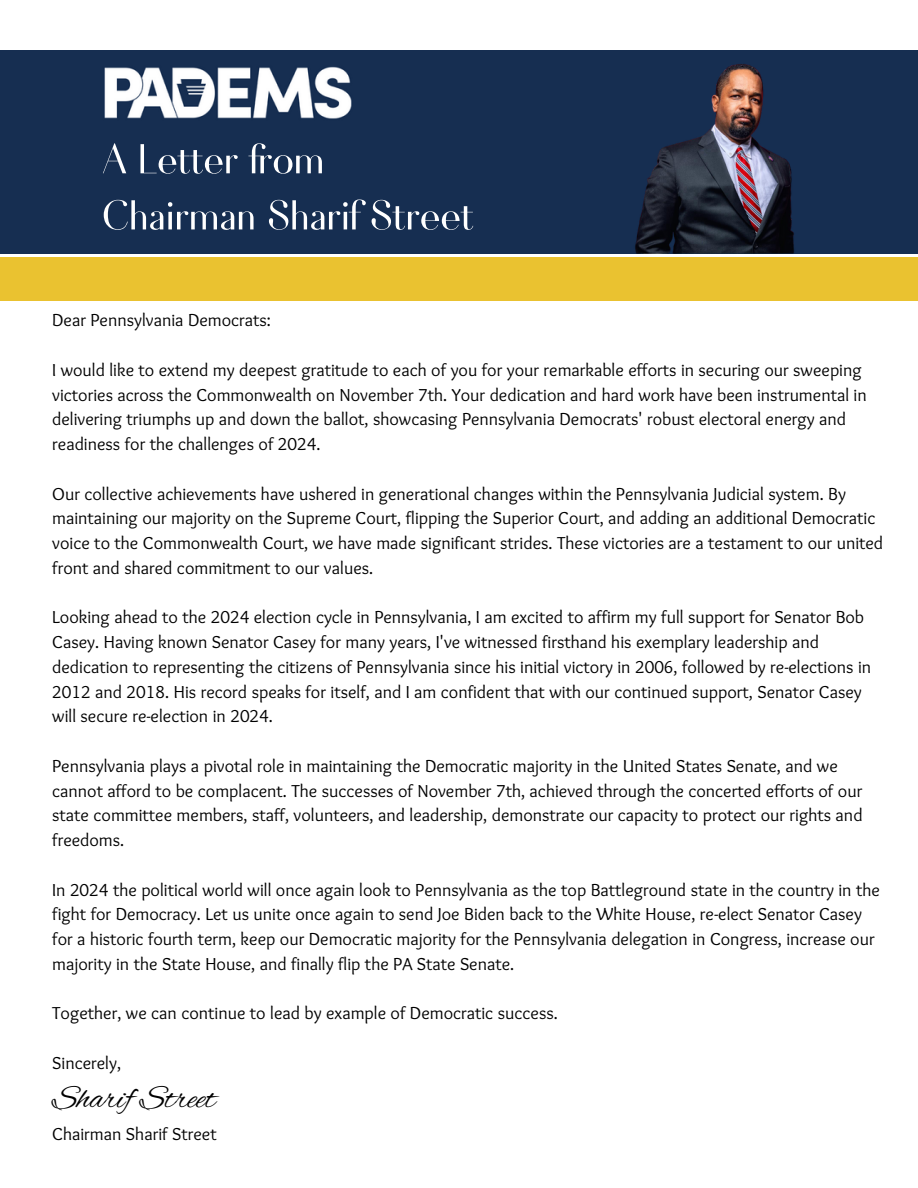
<style>
.page{position:relative;width:918px;height:1188px;background:#fff}
.page>*{position:absolute;margin:0;border:0;box-sizing:border-box;transform-origin:0 0}
.t1{font:55.8px/56.1px "Fiona";color:#fff}
.t2{font:33.75px "Alex Brush";color:#000}
.t3{font:18px/24.8px "Sukar";color:#000}
</style>
<div class="page">
<div style="left:0;top:257px;width:918px;height:44px;background:#eac230"></div>
<div style="left:0;top:50px;width:918px;height:203px;background:#162e51"></div>
<img style="left:104px;top:66px;width:248px;height:53px">
<img style="left:624px;top:64px;width:200px;height:190px">
<p class="t1" style="left:102px;top:128px;width:373px">A Letter from<br>Chairman Sharif Street</p>
<p class="t3" style="left:52px;top:309px;width:220px">Dear Pennsylvania Democrats:</p>
<p class="t3" style="left:52px;top:359px;width:816px">I would like to extend my deepest gratitude to each of you for your remarkable efforts in securing our sweeping victories across the Commonwealth on November 7th. Your dedication and hard work have been instrumental in delivering triumphs up and down the ballot, showcasing Pennsylvania Democrats' robust electoral energy and readiness for the challenges of 2024.</p>
<p class="t3" style="left:52px;top:482px;width:833px">Our collective achievements have ushered in generational changes within the Pennsylvania Judicial system. By maintaining our majority on the Supreme Court, flipping the Superior Court, and adding an additional Democratic voice to the Commonwealth Court, we have made significant strides. These victories are a testament to our united front and shared commitment to our values.</p>
<p class="t3" style="left:52px;top:606px;width:820px">Looking ahead to the 2024 election cycle in Pennsylvania, I am excited to affirm my full support for Senator Bob Casey. Having known Senator Casey for many years, I've witnessed firsthand his exemplary leadership and dedication to representing the citizens of Pennsylvania since his initial victory in 2006, followed by re-elections in 2012 and 2018. His record speaks for itself, and I am confident that with our continued support, Senator Casey will secure re-election in 2024.</p>
<p class="t3" style="left:52px;top:755px;width:812px">Pennsylvania plays a pivotal role in maintaining the Democratic majority in the United States Senate, and we cannot afford to be complacent. The successes of November 7th, achieved through the concerted efforts of our state committee members, staff, volunteers, and leadership, demonstrate our capacity to protect our rights and freedoms.</p>
<p class="t3" style="left:52px;top:878px;width:829px">In 2024 the political world will once again look to Pennsylvania as the top Battleground state in the country in the fight for Democracy. Let us unite once again to send Joe Biden back to the White House, re-elect Senator Casey for a historic fourth term, keep our Democratic majority for the Pennsylvania delegation in Congress, increase our majority in the State House, and finally flip the PA State Senate.</p>
<p class="t3" style="left:52px;top:1002px;width:507px">Together, we can continue to lead by example of Democratic success.</p>
<p class="t3" style="left:52px;top:1052px;width:70px">Sincerely,</p>
<p class="t2" style="left:52px;top:1079px;width:165px">Sharif Street</p>
<p class="t3" style="left:52px;top:1123px;width:166px">Chairman Sharif Street</p>
</div>
